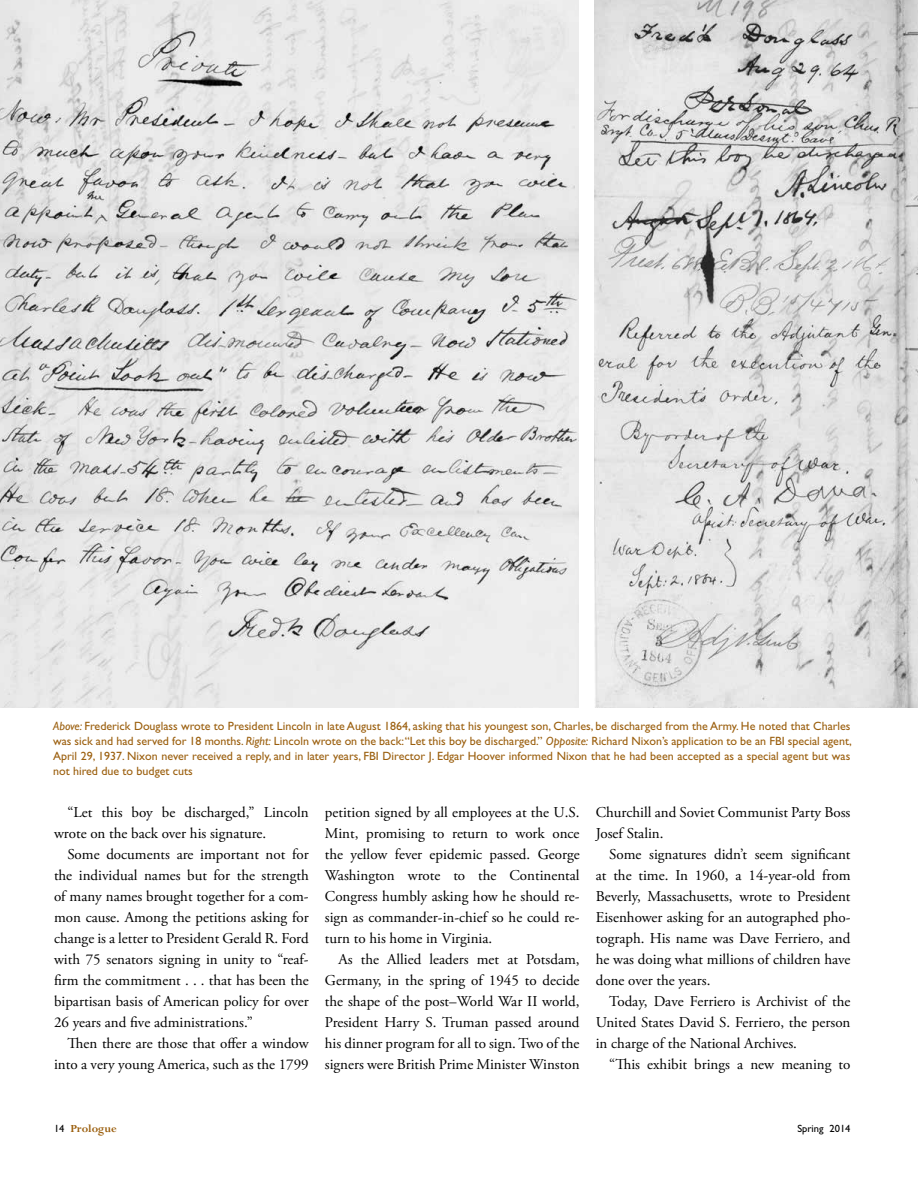
<style>
.page{position:relative;width:918px;height:1188px;background:#fff}
.page>*{position:absolute;margin:0;border:0;box-sizing:border-box;transform-origin:0 0}
.t1{font:15px "Adobe Garamond Pro";color:#000}
.t2{font:12px/15px "Gill Sans Std";color:#9b5f0e;text-align:justify}
.t3{font:700 12px "Perpetua Std";color:#9b5f0e}
.t4{font:10.5px "Gill Sans Std";color:#000}
.s1{font-style:italic}
.s2{font-family:"Gill Sans Std";font-weight:400;font-size:10.5px;color:#000}
</style>
<div class="page">
<img style="left:595px;top:0;width:323px;height:707px">
<img style="left:0;top:0;width:579px;height:707px">
<p class="t2" style="left:53px;top:719px;width:800px"><span class="s1">Above:</span> Frederick Douglass wrote to President Lincoln in late August 1864, asking that his youngest son, Charles, be discharged from the Army. He noted that Charles was sick and had served for 18 months. <span class="s1">Right:</span> Lincoln wrote on the back:“Let this boy be discharged.” <span class="s1">Opposite:</span> Richard Nixon’s application to be an FBI special agent, April 29, 1937. Nixon never received a reply, and in later years, FBI Director J. Edgar Hoover informed Nixon that he had been accepted as a special agent but was not hired due to budget cuts</p>
<p class="t1" style="left:68px;top:804px;width:243px">“Let this boy be discharged,” Lincoln</p>
<p class="t1" style="left:54px;top:825px;width:214px">wrote on the back over his signature.</p>
<p class="t1" style="left:68px;top:846px;width:243px">Some documents are important not for</p>
<p class="t1" style="left:54px;top:867px;width:256px">the individual names but for the strength</p>
<p class="t1" style="left:54px;top:888px;width:256px">of many names brought together for a com-</p>
<p class="t1" style="left:54px;top:909px;width:256px">mon cause. Among the petitions asking for</p>
<p class="t1" style="left:54px;top:930px;width:256px">change is a letter to President Gerald R. Ford</p>
<p class="t1" style="left:54px;top:951px;width:256px">with 75 senators signing in unity to “reaf-</p>
<p class="t1" style="left:54px;top:972px;width:256px">firm the commitment . . . that has been the</p>
<p class="t1" style="left:54px;top:993px;width:256px">bipartisan basis of American policy for over</p>
<p class="t1" style="left:54px;top:1014px;width:200px">26 years and five administrations.”</p>
<p class="t1" style="left:68px;top:1035px;width:243px">Then there are those that offer a window</p>
<p class="t1" style="left:54px;top:1056px;width:256px">into a very young America, such as the 1799</p>
<p class="t1" style="left:325px;top:804px;width:256px">petition signed by all employees at the U.S.</p>
<p class="t1" style="left:325px;top:825px;width:256px">Mint, promising to return to work once</p>
<p class="t1" style="left:325px;top:846px;width:256px">the yellow fever epidemic passed. George</p>
<p class="t1" style="left:325px;top:867px;width:256px">Washington wrote to the Continental</p>
<p class="t1" style="left:325px;top:888px;width:256px">Congress humbly asking how he should re-</p>
<p class="t1" style="left:325px;top:909px;width:256px">sign as commander-in-chief so he could re-</p>
<p class="t1" style="left:325px;top:930px;width:169px">turn to his home in Virginia.</p>
<p class="t1" style="left:338px;top:951px;width:243px">As the Allied leaders met at Potsdam,</p>
<p class="t1" style="left:325px;top:972px;width:256px">Germany, in the spring of 1945 to decide</p>
<p class="t1" style="left:325px;top:993px;width:256px">the shape of the post–World War II world,</p>
<p class="t1" style="left:325px;top:1014px;width:256px">President Harry S. Truman passed around</p>
<p class="t1" style="left:325px;top:1035px;width:256px">his dinner program for all to sign. Two of the</p>
<p class="t1" style="left:325px;top:1056px;width:256px">signers were British Prime Minister Winston</p>
<p class="t1" style="left:596px;top:804px;width:256px">Churchill and Soviet Communist Party Boss</p>
<p class="t1" style="left:596px;top:825px;width:69px">Josef Stalin.</p>
<p class="t1" style="left:609px;top:846px;width:243px">Some signatures didn’t seem significant</p>
<p class="t1" style="left:596px;top:867px;width:256px">at the time. In 1960, a 14-year-old from</p>
<p class="t1" style="left:596px;top:888px;width:256px">Beverly, Massachusetts, wrote to President</p>
<p class="t1" style="left:596px;top:909px;width:256px">Eisenhower asking for an autographed pho-</p>
<p class="t1" style="left:596px;top:930px;width:256px">tograph. His name was Dave Ferriero, and</p>
<p class="t1" style="left:596px;top:951px;width:256px">he was doing what millions of children have</p>
<p class="t1" style="left:596px;top:972px;width:116px">done over the years.</p>
<p class="t1" style="left:609px;top:993px;width:243px">Today, Dave Ferriero is Archivist of the</p>
<p class="t1" style="left:596px;top:1014px;width:256px">United States David S. Ferriero, the person</p>
<p class="t1" style="left:596px;top:1035px;width:203px">in charge of the National Archives.</p>
<p class="t1" style="left:609px;top:1056px;width:243px">“This exhibit brings a new meaning to</p>
<p class="t3" style="left:54px;top:1123px;width:64px"><span class="s2">14</span> Prologue</p>
<p class="t4" style="left:797px;top:1122px;width:55px">Spring 2014</p>
</div>
